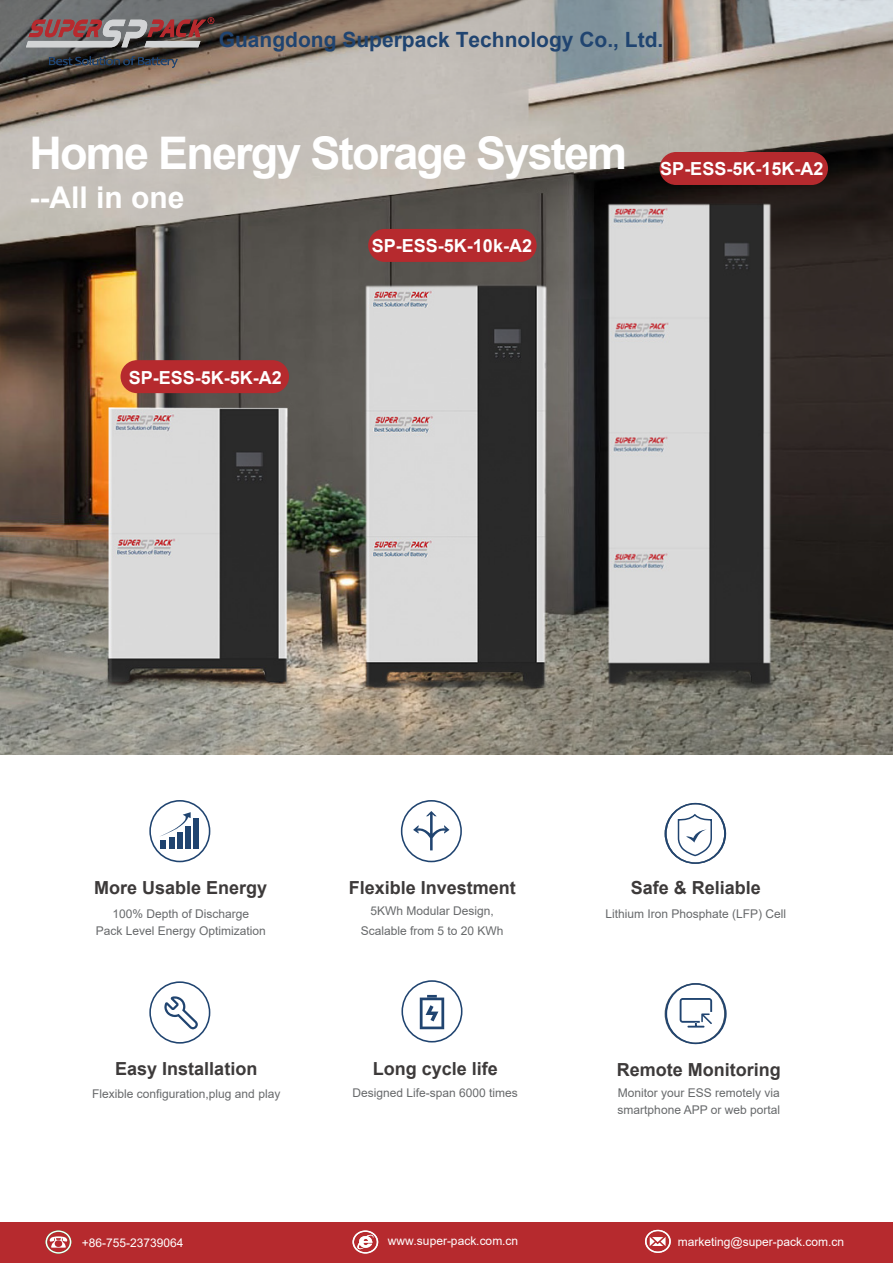
<style>
.page{position:relative;width:893px;height:1263px;background:#fff}
.page>*{position:absolute;margin:0;border:0;box-sizing:border-box;transform-origin:0 0}
.t1{font:700 45px "Arial";letter-spacing:-.04em;color:#fff}
.t2{font:700 30px "Arial";color:#fff}
.t3{font:700 21px "Arial";color:#204470}
.t4{font:700 18px "Arial";color:#3d3a3a}
.t5{font:700 18px "Arial";color:#fff}
.t6{font:12px/17.4px "Arial";color:#67696b;text-align:center}
.t7{font:12px "Arial";color:#fff}
</style>
<div class="page">
<img style="left:0;top:0;width:893px;height:754px">
<svg style="left:49px;top:56px;width:129px;height:12px;background:#373a41"></svg>
<svg style="left:26px;top:17px;width:188px;height:30px;background:#8d6d6e"></svg>
<div style="left:121px;top:360px;width:168px;height:33px;background:#b62a2e;border-radius:16px"></div>
<div style="left:368px;top:229px;width:169px;height:33px;background:#b62a2e;border-radius:16px"></div>
<div style="left:659px;top:152px;width:169px;height:33px;background:#b62a2e;border-radius:16px"></div>
<svg style="left:401px;top:800px;width:61px;height:62px"></svg>
<svg style="left:665px;top:803px;width:61px;height:61px"></svg>
<svg style="left:401px;top:980px;width:61px;height:62px"></svg>
<svg style="left:665px;top:983px;width:62px;height:61px"></svg>
<svg style="left:149px;top:800px;width:61px;height:62px"></svg>
<svg style="left:149px;top:981px;width:61px;height:63px"></svg>
<div style="left:0;top:1223px;width:893px;height:40px;background:#b62a2e"></div>
<svg style="left:645px;top:1230px;width:26px;height:23px"></svg>
<svg style="left:46px;top:1230px;width:25px;height:23px"></svg>
<svg style="left:353px;top:1230px;width:25px;height:23px"></svg>
<h3 class="t3" style="left:219px;top:25px;width:446px">Guangdong Superpack Technology Co., Ltd.</h3>
<h1 class="t1" style="left:30px;top:121px;width:599px">Home Energy Storage System</h1>
<h2 class="t2" style="left:30px;top:176px;width:157px">--All in one</h2>
<h3 class="t5" style="left:372px;top:233px;width:162px">SP-ESS-5K-10k-A2</h3>
<h3 class="t5" style="left:660px;top:156px;width:165px">SP-ESS-5K-15K-A2</h3>
<h3 class="t5" style="left:129px;top:365px;width:155px">SP-ESS-5K-5K-A2</h3>
<h3 class="t4" style="left:94px;top:875px;width:175px">More Usable Energy</h3>
<p class="t6" style="left:96px;top:905px;width:172px">100% Depth of Discharge<br>Pack Level Energy Optimization</p>
<h3 class="t4" style="left:115px;top:1056px;width:144px">Easy Installation</h3>
<p class="t6" style="left:92px;top:1085px;width:190px">Flexible configuration,plug and play</p>
<h3 class="t4" style="left:349px;top:875px;width:169px">Flexible Investment</h3>
<p class="t6" style="left:361px;top:900px;width:144px;line-height:20.4px">5KWh Modular Design,<br>Scalable from 5 to 20 KWh</p>
<h3 class="t4" style="left:373px;top:1056px;width:127px">Long cycle life</h3>
<p class="t6" style="left:353px;top:1083px;width:167px">Designed Life-span 6000 times</p>
<h3 class="t4" style="left:631px;top:875px;width:132px">Safe &amp; Reliable</h3>
<p class="t6" style="left:605px;top:905px;width:182px">Lithium Iron Phosphate (LFP) Cell</p>
<h3 class="t4" style="left:617px;top:1057px;width:165px">Remote Monitoring</h3>
<p class="t6" style="left:618px;top:1083px;width:164px;text-align:left">Monitor your ESS remotely via smartphone APP or web portal</p>
<p class="t7" style="left:82px;top:1234px;width:103px">+86-755-23739064</p>
<p class="t7" style="left:388px;top:1233px;width:132px">www.super-pack.com.cn</p>
<p class="t7" style="left:678px;top:1233px;width:168px">marketing@super-pack.com.cn</p>
</div>
